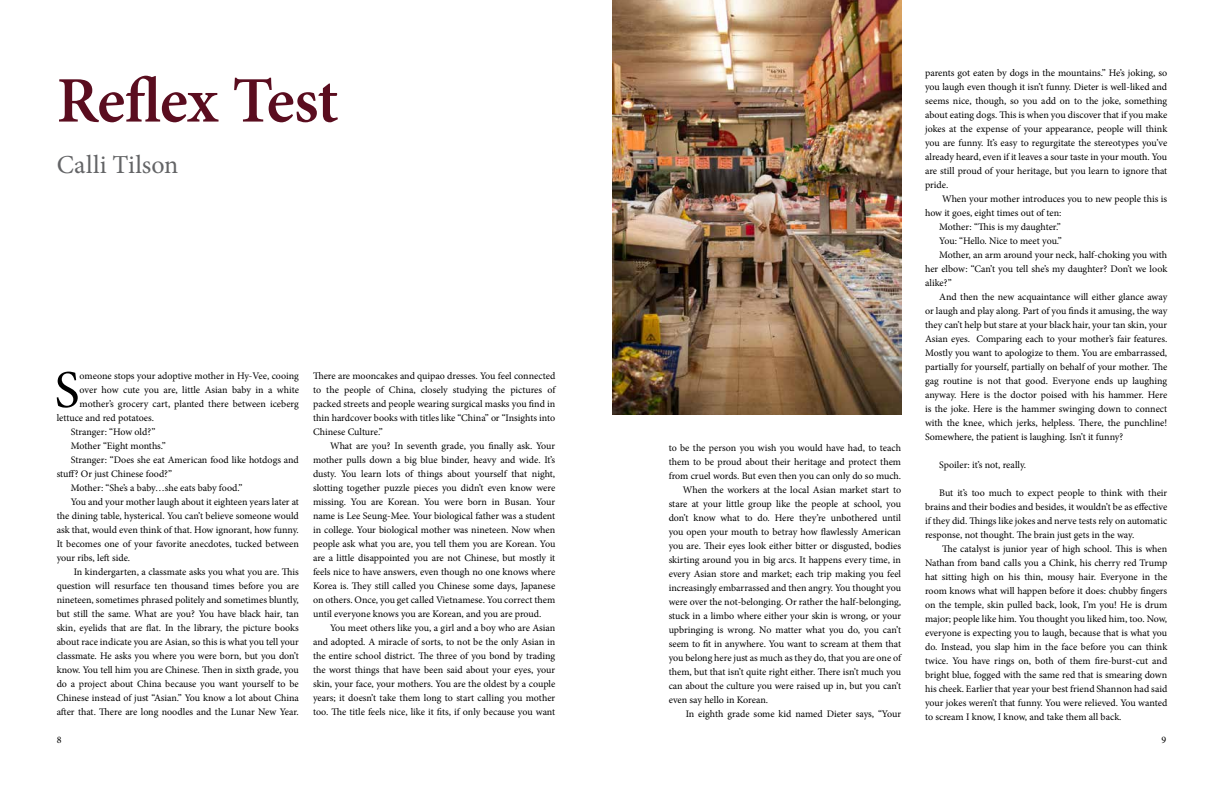
<style>
.page{position:relative;width:1224px;height:792px;background:#fff}
.page>*{position:absolute;margin:0;border:0;box-sizing:border-box;transform-origin:0 0}
.t1{font:600 65px "Minion Pro";letter-spacing:-.015em;color:#5a0d1f}
.t2{font:53.1px "Minion Pro";color:#000}
.t3{font:25.9px "Minion Pro";letter-spacing:.005em;color:#636466}
.t4{font:10px/14px "Minion Pro";letter-spacing:-.005em;color:#000;text-align:justify}
</style>
<div class="page">
<img style="left:612px;top:0;width:289px;height:414px">
<h1 class="t1" style="left:57px;top:56px;width:283px">Reflex Test</h1>
<h3 class="t3" style="left:57px;top:147px;width:123px">Calli Tilson</h3>
<h2 class="t2" style="left:54px;top:354px;width:27px">S</h2>
<p class="t4" style="left:80px;top:369px;width:221px">omeone stops your adoptive mother in Hy-Vee, cooing</p>
<p class="t4" style="left:80px;top:383px;width:221px">over how cute you are, little Asian baby in a white</p>
<p class="t4" style="left:80px;top:397px;width:221px">mother’s grocery cart, planted there between iceberg</p>
<p class="t4" style="left:57px;top:411px;width:99px">lettuce and red potatoes.</p>
<p class="t4" style="left:71px;top:425px;width:86px">Stranger: “How old?”</p>
<p class="t4" style="left:71px;top:439px;width:97px">Mother “Eight months.”</p>
<p class="t4" style="left:71px;top:453px;width:230px">Stranger: “Does she eat American food like hotdogs and</p>
<p class="t4" style="left:57px;top:467px;width:117px">stuff? Or just Chinese food?”</p>
<p class="t4" style="left:71px;top:481px;width:173px">Mother: “She’s a baby…she eats baby food.”</p>
<p class="t4" style="left:71px;top:495px;width:230px">You and your mother laugh about it eighteen years later at</p>
<p class="t4" style="left:57px;top:509px;width:244px">the dining table, hysterical. You can’t believe someone would</p>
<p class="t4" style="left:57px;top:523px;width:244px">ask that, would even think of that. How ignorant, how funny.</p>
<p class="t4" style="left:57px;top:537px;width:244px">It becomes one of your favorite anecdotes, tucked between</p>
<p class="t4" style="left:57px;top:551px;width:75px">your ribs, left side.</p>
<p class="t4" style="left:74px;top:565px;width:227px">In kindergarten, a classmate asks you what you are. This</p>
<p class="t4" style="left:57px;top:579px;width:244px">question will resurface ten thousand times before you are</p>
<p class="t4" style="left:57px;top:593px;width:244px">nineteen, sometimes phrased politely and sometimes bluntly,</p>
<p class="t4" style="left:57px;top:607px;width:244px">but still the same. What are you? You have black hair, tan</p>
<p class="t4" style="left:57px;top:621px;width:244px">skin, eyelids that are flat. In the library, the picture books</p>
<p class="t4" style="left:57px;top:635px;width:244px">about race indicate you are Asian, so this is what you tell your</p>
<p class="t4" style="left:57px;top:649px;width:244px">classmate. He asks you where you were born, but you don’t</p>
<p class="t4" style="left:57px;top:663px;width:244px">know. You tell him you are Chinese. Then in sixth grade, you</p>
<p class="t4" style="left:57px;top:677px;width:244px">do a project about China because you want yourself to be</p>
<p class="t4" style="left:57px;top:691px;width:244px">Chinese instead of just “Asian.” You know a lot about China</p>
<p class="t4" style="left:57px;top:705px;width:244px">after that. There are long noodles and the Lunar New Year.</p>
<p class="t4" style="left:313px;top:369px;width:244px">There are mooncakes and quipao dresses. You feel connected to the people of China, closely studying the pictures of packed streets and people wearing surgical masks you find in thin hardcover books with titles like “China” or “Insights into Chinese Culture.”</p>
<p class="t4" style="left:313px;top:439px;width:244px;text-indent:17px">What are you? In seventh grade, you finally ask. Your mother pulls down a big blue binder, heavy and wide. It’s dusty. You learn lots of things about yourself that night, slotting together puzzle pieces you didn’t even know were missing. You are Korean. You were born in Busan. Your name is Lee Seung-Mee. Your biological father was a student in college. Your biological mother was nineteen. Now when people ask what you are, you tell them you are Korean. You are a little disappointed you are not Chinese, but mostly it feels nice to have answers, even though no one knows where Korea is. They still called you Chinese some days, Japanese on others. Once, you get called Vietnamese. You correct them until everyone knows you are Korean, and you are proud.</p>
<p class="t4" style="left:313px;top:621px;width:244px;text-indent:17px">You meet others like you, a girl and a boy who are Asian and adopted. A miracle of sorts, to not be the only Asian in the entire school district. The three of you bond by trading the worst things that have been said about your eyes, your skin, your face, your mothers. You are the oldest by a couple years; it doesn’t take them long to start calling you mother too. The title feels nice, like it fits, if only because you want</p>
<p class="t4" style="left:669px;top:441px;width:234px">to be the person you wish you would have had, to teach</p>
<p class="t4" style="left:669px;top:455px;width:234px">them to be proud about their heritage and protect them</p>
<p class="t4" style="left:669px;top:469px;width:234px">from cruel words. But even then you can only do so much.</p>
<p class="t4" style="left:683px;top:483px;width:220px">When the workers at the local Asian market start to</p>
<p class="t4" style="left:669px;top:497px;width:234px">stare at your little group like the people at school, you</p>
<p class="t4" style="left:669px;top:511px;width:234px">don’t know what to do. Here they’re unbothered until</p>
<p class="t4" style="left:669px;top:525px;width:234px">you open your mouth to betray how flawlessly American</p>
<p class="t4" style="left:669px;top:539px;width:234px">you are. Their eyes look either bitter or disgusted, bodies</p>
<p class="t4" style="left:669px;top:553px;width:234px">skirting around you in big arcs. It happens every time, in</p>
<p class="t4" style="left:669px;top:567px;width:234px">every Asian store and market; each trip making you feel</p>
<p class="t4" style="left:669px;top:581px;width:234px">increasingly embarrassed and then angry. You thought you</p>
<p class="t4" style="left:669px;top:595px;width:234px">were over the not-belonging. Or rather the half-belonging,</p>
<p class="t4" style="left:669px;top:609px;width:234px">stuck in a limbo where either your skin is wrong, or your</p>
<p class="t4" style="left:669px;top:623px;width:234px">upbringing is wrong. No matter what you do, you can’t</p>
<p class="t4" style="left:669px;top:637px;width:234px">seem to fit in anywhere. You want to scream at them that</p>
<p class="t4" style="left:669px;top:651px;width:234px">you belong here just as much as they do, that you are one of</p>
<p class="t4" style="left:669px;top:665px;width:234px">them, but that isn’t quite right either. There isn’t much you</p>
<p class="t4" style="left:669px;top:679px;width:234px">can about the culture you were raised up in, but you can’t</p>
<p class="t4" style="left:669px;top:693px;width:101px">even say hello in Korean.</p>
<p class="t4" style="left:686px;top:707px;width:217px">In eighth grade some kid named Dieter says, “Your</p>
<p class="t4" style="left:925px;top:66px;width:244px">parents got eaten by dogs in the mountains.” He’s joking, so you laugh even though it isn’t funny. Dieter is well-liked and seems nice, though, so you add on to the joke, something about eating dogs. This is when you discover that if you make jokes at the expense of your appearance, people will think you are funny. It’s easy to regurgitate the stereotypes you’ve already heard, even if it leaves a sour taste in your mouth. You are still proud of your heritage, but you learn to ignore that pride.</p>
<p class="t4" style="left:942px;top:192px;width:227px">When your mother introduces you to new people this is</p>
<p class="t4" style="left:925px;top:206px;width:138px">how it goes, eight times out of ten:</p>
<p class="t4" style="left:939px;top:220px;width:123px">Mother: “This is my daughter.”</p>
<p class="t4" style="left:939px;top:234px;width:124px">You: “Hello. Nice to meet you.”</p>
<p class="t4" style="left:939px;top:248px;width:230px">Mother, an arm around your neck, half-choking you with</p>
<p class="t4" style="left:925px;top:262px;width:244px">her elbow: “Can’t you tell she’s my daughter? Don’t we look</p>
<p class="t4" style="left:925px;top:276px;width:28px">alike?”</p>
<p class="t4" style="left:939px;top:290px;width:230px">And then the new acquaintance will either glance away</p>
<p class="t4" style="left:925px;top:304px;width:244px">or laugh and play along. Part of you finds it amusing, the way</p>
<p class="t4" style="left:925px;top:318px;width:244px">they can’t help but stare at your black hair, your tan skin, your</p>
<p class="t4" style="left:925px;top:332px;width:244px">Asian eyes. Comparing each to your mother’s fair features.</p>
<p class="t4" style="left:925px;top:346px;width:244px">Mostly you want to apologize to them. You are embarrassed,</p>
<p class="t4" style="left:925px;top:360px;width:244px">partially for yourself, partially on behalf of your mother. The</p>
<p class="t4" style="left:925px;top:374px;width:244px">gag routine is not that good. Everyone ends up laughing</p>
<p class="t4" style="left:925px;top:388px;width:244px">anyway. Here is the doctor poised with his hammer. Here</p>
<p class="t4" style="left:925px;top:402px;width:244px">is the joke. Here is the hammer swinging down to connect</p>
<p class="t4" style="left:925px;top:416px;width:244px">with the knee, which jerks, helpless. There, the punchline!</p>
<p class="t4" style="left:925px;top:430px;width:200px">Somewhere, the patient is laughing. Isn’t it funny?</p>
<p class="t4" style="left:939px;top:458px;width:89px">Spoiler: it’s not, really.</p>
<p class="t4" style="left:925px;top:486px;width:244px;text-indent:14px">But it’s too much to expect people to think with their brains and their bodies and besides, it wouldn’t be as effective if they did. Things like jokes and nerve tests rely on automatic response, not thought. The brain just gets in the way.</p>
<p class="t4" style="left:925px;top:542px;width:244px;text-indent:17px">The catalyst is junior year of high school. This is when Nathan from band calls you a Chink, his cherry red Trump hat sitting high on his thin, mousy hair. Everyone in the room knows what will happen before it does: chubby fingers on the temple, skin pulled back, look, I’m you! He is drum major; people like him. You thought you liked him, too. Now, everyone is expecting you to laugh, because that is what you do. Instead, you slap him in the face before you can think twice. You have rings on, both of them fire-burst-cut and bright blue, fogged with the same red that is smearing down his cheek. Earlier that year your best friend Shannon had said your jokes weren’t that funny. You were relieved. You wanted to scream I know, I know, and take them all back.</p>
<p class="t4" style="left:57px;top:732px;width:6px">8</p>
<p class="t4" style="left:1161px;top:732px;width:6px">9</p>
</div>
